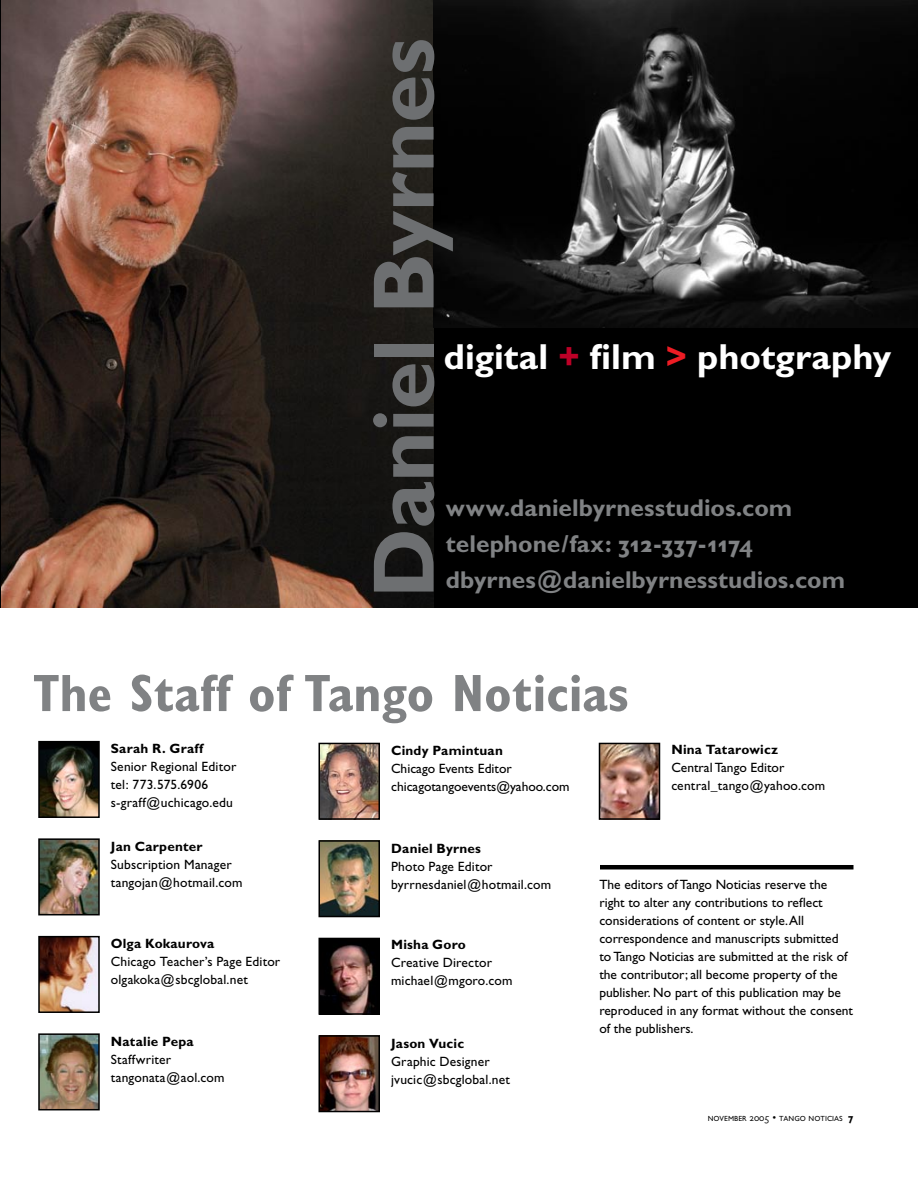
<style>
.page{position:relative;width:918px;height:1188px;background:#fff}
.page>*{position:absolute;margin:0;border:0;box-sizing:border-box;transform-origin:0 0}
.t1{font:700 87.6px "Gill Sans";letter-spacing:-.01em;color:#6d6f71}
.t2{font:700 condensed 52.8px "Gill Sans";color:#808284}
.t3{font:700 36.3px "Gill Sans";color:#fff}
.t4{font:700 24.45px/36px "Gill Sans";color:#808284}
.t5{font:13.5px/18px "Gill Sans";color:#000}
.t6{font:700 13.5px "Gill Sans";letter-spacing:.015em;color:#000}
.t7{font:10.5px "Gill Sans Book SC";color:#000}
.s1{color:#be0027}
.s2{color:#ed1c24}
.s3{font-family:"Gill Sans Bold SC";font-weight:400}
</style>
<div class="page">
<img style="left:41px;top:744px;width:56px;height:71px">
<div style="left:38px;top:741px;width:62px;height:77px;border:2px solid #000"></div>
<img style="left:41px;top:841px;width:56px;height:71px">
<div style="left:38px;top:838px;width:62px;height:77px;border:2px solid #000"></div>
<img style="left:41px;top:939px;width:56px;height:71px">
<div style="left:38px;top:936px;width:62px;height:77px;border:2px solid #000"></div>
<img style="left:41px;top:1036px;width:56px;height:71px">
<div style="left:38px;top:1033px;width:62px;height:77px;border:2px solid #000"></div>
<img style="left:321px;top:746px;width:56px;height:71px">
<div style="left:318px;top:743px;width:62px;height:77px;border:2px solid #000"></div>
<img style="left:321px;top:843px;width:56px;height:71px">
<div style="left:318px;top:840px;width:62px;height:77px;border:2px solid #000"></div>
<img style="left:321px;top:941px;width:56px;height:71px">
<div style="left:318px;top:938px;width:62px;height:77px;border:2px solid #000"></div>
<img style="left:321px;top:1038px;width:56px;height:71px">
<div style="left:318px;top:1035px;width:62px;height:77px;border:2px solid #000"></div>
<img style="left:602px;top:746px;width:55px;height:71px">
<div style="left:599px;top:743px;width:61px;height:77px;border:2px solid #000"></div>
<hr style="left:600px;top:865px;width:254px;height:4px;background:#000">
<div style="left:0;top:0;width:918px;height:608px;background:#000"></div>
<img style="left:2px;top:0;width:431px;height:608px">
<img style="left:433px;top:0;width:485px;height:328px">
<h1 class="t1" style="left:352px;top:598px;width:562px;rotate:-90deg">Daniel Byrnes</h1>
<h3 class="t3" style="left:444px;top:335px;width:449px">digital <span class="s1">+</span> film <span class="s2">&gt;</span> photgraphy</h3>
<h3 class="t4" style="left:446px;top:490px;width:348px">www.danielbyrnesstudios.com telephone/fax: <span class="s3">312-337-1174</span></h3>
<h3 class="t4" style="left:446px;top:562px;width:401px">dbyrnes@danielbyrnesstudios.com</h3>
<h2 class="t2" style="left:33px;top:662px;width:597px">The Staff of Tango Noticias</h2>
<p class="t6" style="left:111px;top:741px;width:94px">Sarah R. Graff</p>
<p class="t5" style="left:111px;top:758px;width:127px">Senior Regional Editor tel: 773.575.6906 s-graff@uchicago.edu</p>
<p class="t6" style="left:111px;top:838px;width:93px">Jan Carpenter</p>
<p class="t5" style="left:111px;top:855px;width:133px">Subscription Manager tangojan@hotmail.com</p>
<p class="t6" style="left:671px;top:742px;width:108px">Nina Tatarowicz</p>
<p class="t5" style="left:671px;top:759px;width:155px">Central Tango Editor central_tango@yahoo.com</p>
<p class="t6" style="left:391px;top:742px;width:113px">Cindy Pamintuan</p>
<p class="t5" style="left:391px;top:760px;width:180px">Chicago Events Editor chicagotangoevents@yahoo.com</p>
<p class="t6" style="left:391px;top:840px;width:91px">Daniel Byrnes</p>
<p class="t5" style="left:391px;top:857px;width:162px">Photo Page Editor byrrnesdaniel@hotmail.com</p>
<p class="t5" style="left:599px;top:876px;width:255px">The editors of Tango Noticias reserve the right to alter any contributions to reflect considerations of content or style. All correspondence and manuscripts submitted to Tango Noticias are submitted at the risk of the contributor; all become property of the publisher. No part of this publication may be reproduced in any format without the consent of the publishers.</p>
<p class="t6" style="left:111px;top:936px;width:105px">Olga Kokaurova</p>
<p class="t5" style="left:111px;top:953px;width:171px">Chicago Teacher’s Page Editor olgakoka@sbcglobal.net</p>
<p class="t6" style="left:391px;top:937px;width:76px">Misha Goro</p>
<p class="t5" style="left:391px;top:954px;width:123px">Creative Director michael@mgoro.com</p>
<p class="t6" style="left:111px;top:1033px;width:84px">Natalie Pepa</p>
<p class="t5" style="left:111px;top:1050px;width:115px">Staffwriter tangonata@aol.com</p>
<p class="t6" style="left:391px;top:1035px;width:75px">Jason Vucic</p>
<p class="t5" style="left:391px;top:1052px;width:120px">Graphic Designer jvucic@sbcglobal.net</p>
<p class="t7" style="left:708px;top:1111px;width:137px">november 2005 • tango noticias</p>
</div>
